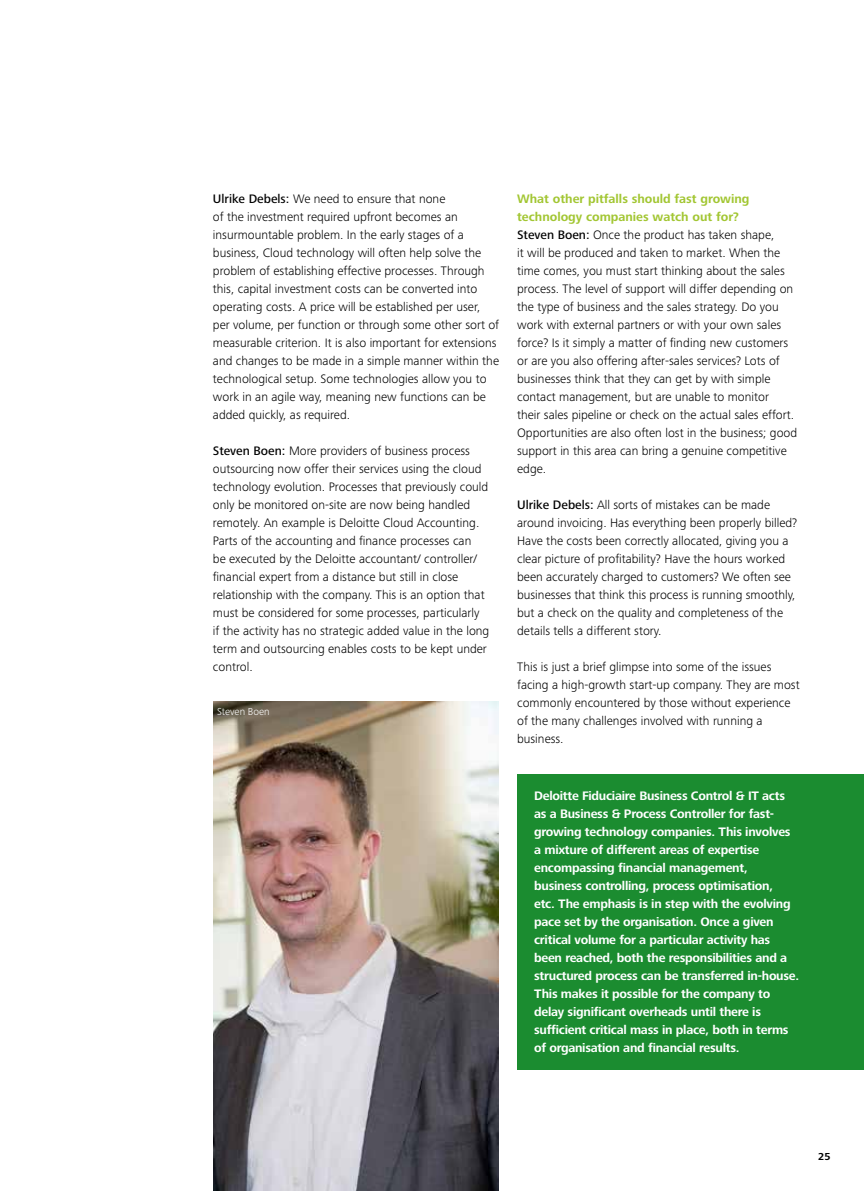
<style>
.page{position:relative;width:864px;height:1191px;background:#fff}
.page>*{position:absolute;margin:0;border:0;box-sizing:border-box;transform-origin:0 0}
.t1{font:300 12.75px/18px "Frutiger Next Pro";color:#000}
.t2{font:700 12.75px/18px "Frutiger Next Pro";letter-spacing:-.02em;color:#fff}
.t3{font:300 10.5px "Frutiger Next Pro";color:#fff}
.t4{font:700 10.5px "Frutiger Next Pro";color:#000}
.s1{font-weight:500}
.s2{font-weight:700;color:#a2c632}
</style>
<div class="page">
<div style="left:517px;top:774px;width:346px;height:295px;background:#1b8c30"></div>
<img style="left:213px;top:702px;width:285px;height:489px">
<p class="t1" style="left:213px;top:189px;width:287px"><span class="s1">Ulrike Debels:</span> We need to ensure that none<br>of the investment required upfront becomes an insurmountable problem. In the early stages of a business, Cloud technology will often help solve the problem of establishing effective processes. Through this, capital investment costs can be converted into operating costs. A price will be established per user, per volume, per function or through some other sort of measurable criterion. It is also important for extensions and changes to be made in a simple manner within the technological setup. Some technologies allow you to work in an agile way, meaning new functions can be added quickly, as required.</p>
<p class="t1" style="left:213px;top:441px;width:278px"><span class="s1">Steven Boen:</span> More providers of business process outsourcing now offer their services using the cloud technology evolution. Processes that previously could only be monitored on-site are now being handled remotely. An example is Deloitte Cloud Accounting.<br>Parts of the accounting and finance processes can<br>be executed by the Deloitte accountant/ controller/ financial expert from a distance but still in close relationship with the company. This is an option that must be considered for some processes, particularly if the activity has no strategic added value in the long term and outsourcing enables costs to be kept under control.</p>
<p class="t3" style="left:217px;top:706px;width:54px">Steven Boen</p>
<p class="t1" style="left:517px;top:189px;width:281px"><span class="s2">What other pitfalls should fast growing technology companies watch out for?<br></span><span class="s1">Steven Boen:</span> Once the product has taken shape,<br>it will be produced and taken to market. When the time comes, you must start thinking about the sales process. The level of support will differ depending on the type of business and the sales strategy. Do you work with external partners or with your own sales force? Is it simply a matter of finding new customers or are you also offering after-sales services? Lots of businesses think that they can get by with simple contact management, but are unable to monitor<br>their sales pipeline or check on the actual sales effort.<br>Opportunities are also often lost in the business; good support in this area can bring a genuine competitive edge.</p>
<p class="t1" style="left:517px;top:496px;width:281px"><span class="s1">Ulrike Debels:</span> All sorts of mistakes can be made around invoicing. Has everything been properly billed?<br>Have the costs been correctly allocated, giving you a clear picture of profitability? Have the hours worked been accurately charged to customers? We often see businesses that think this process is running smoothly, but a check on the quality and completeness of the details tells a different story.</p>
<p class="t1" style="left:517px;top:658px;width:284px">This is just a brief glimpse into some of the issues facing a high-growth start-up company. They are most commonly encountered by those without experience of the many challenges involved with running a business.</p>
<p class="t2" style="left:534px;top:787px;width:266px">Deloitte Fiduciaire Business Control &amp; IT acts as a Business &amp; Process Controller for fast&shy;growing technology companies. This involves a mixture of different areas of expertise encompassing financial management,<br>business controlling, process optimisation,<br>etc. The emphasis is in step with the evolving pace set by the organisation. Once a given critical volume for a particular activity has been reached, both the responsibilities and a structured process can be transferred in-house.<br>This makes it possible for the company to delay significant overheads until there is sufficient critical mass in place, both in terms of organisation and financial results.</p>
<p class="t4" style="left:817px;top:1150px;width:14px">25</p>
</div>
